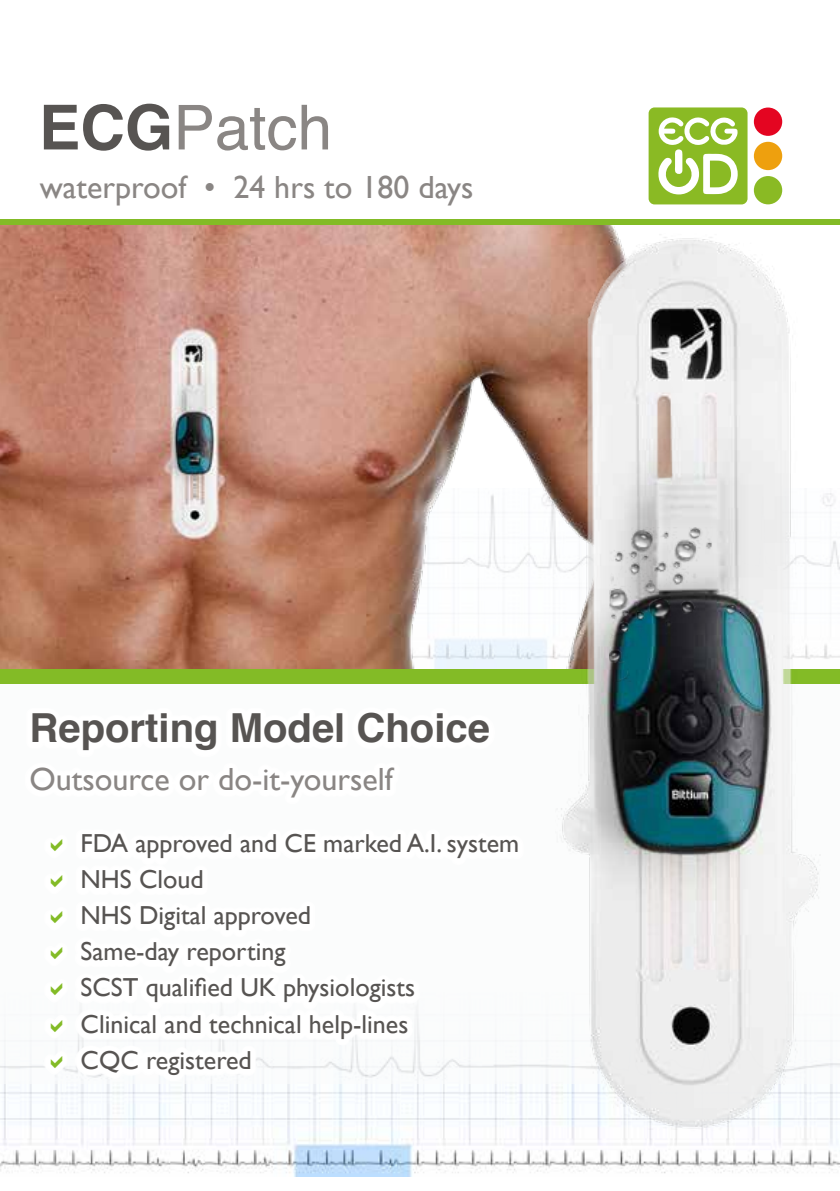
<style>
.page{position:relative;width:840px;height:1191px;background:#fff}
.page>*{position:absolute;margin:0;border:0;box-sizing:border-box;transform-origin:0 0}
.t1{font:62px "Helvetica";color:#8a8684}
.t2{font:700 40px "Helvetica";color:#575452}
.t3{font:32px "Gill Sans";color:#8a8684}
.t4{font:26px/36px "Gill Sans";color:#575452}
.s1{font-weight:700;color:#575452}
</style>
<div class="page">
<img style="left:0;top:1083px;width:839px;height:93px">
<div style="left:0;top:684px;width:839px;height:307px;background:#fbfcfc"></div>
<div style="left:0;top:991px;width:839px;height:92px;background:#fbfcfc"></div>
<div style="left:648px;top:107px;width:99px;height:97px;background:#8aba24;border-radius:6px"></div>
<svg style="left:658px;top:117px;width:79px;height:77px"></svg>
<div style="left:753px;top:108px;width:28px;height:28px;background:#e40521;border-radius:50%"></div>
<div style="left:753px;top:142px;width:28px;height:28px;background:#eea00e;border-radius:50%"></div>
<div style="left:753px;top:176px;width:28px;height:28px;background:#8aba24;border-radius:50%"></div>
<img style="left:0;top:225px;width:618px;height:444px">
<div style="left:0;top:669px;width:839px;height:15px;background:#83bb26"></div>
<div style="left:0;top:219px;width:839px;height:6px;background:#83bb26"></div>
<img style="left:555px;top:234px;width:269px;height:902px">
<img style="left:608px;top:527px;width:139px;height:154px">
<div style="left:25px;top:706px;width:498px;height:374px;background:#fff"></div>
<h1 class="t1" style="left:39px;top:80px;width:294px"><span class="s1">ECG</span>Patch</h1>
<p class="t3" style="left:40px;top:168px;width:435px">waterproof • 24 hrs to 180 days</p>
<h2 class="t2" style="left:29px;top:696px;width:462px">Reporting Model Choice</h2>
<p class="t3" style="left:29px;top:760px;width:364px">Outsource or do-it-yourself</p>
<p class="t4" style="left:81px;top:825px;width:440px">FDA approved and CE marked A.I. system<br>NHS Cloud<br>NHS Digital approved<br>Same-day reporting<br>SCST qualified UK physiologists<br>Clinical and technical help-lines<br>CQC registered</p>
</div>
